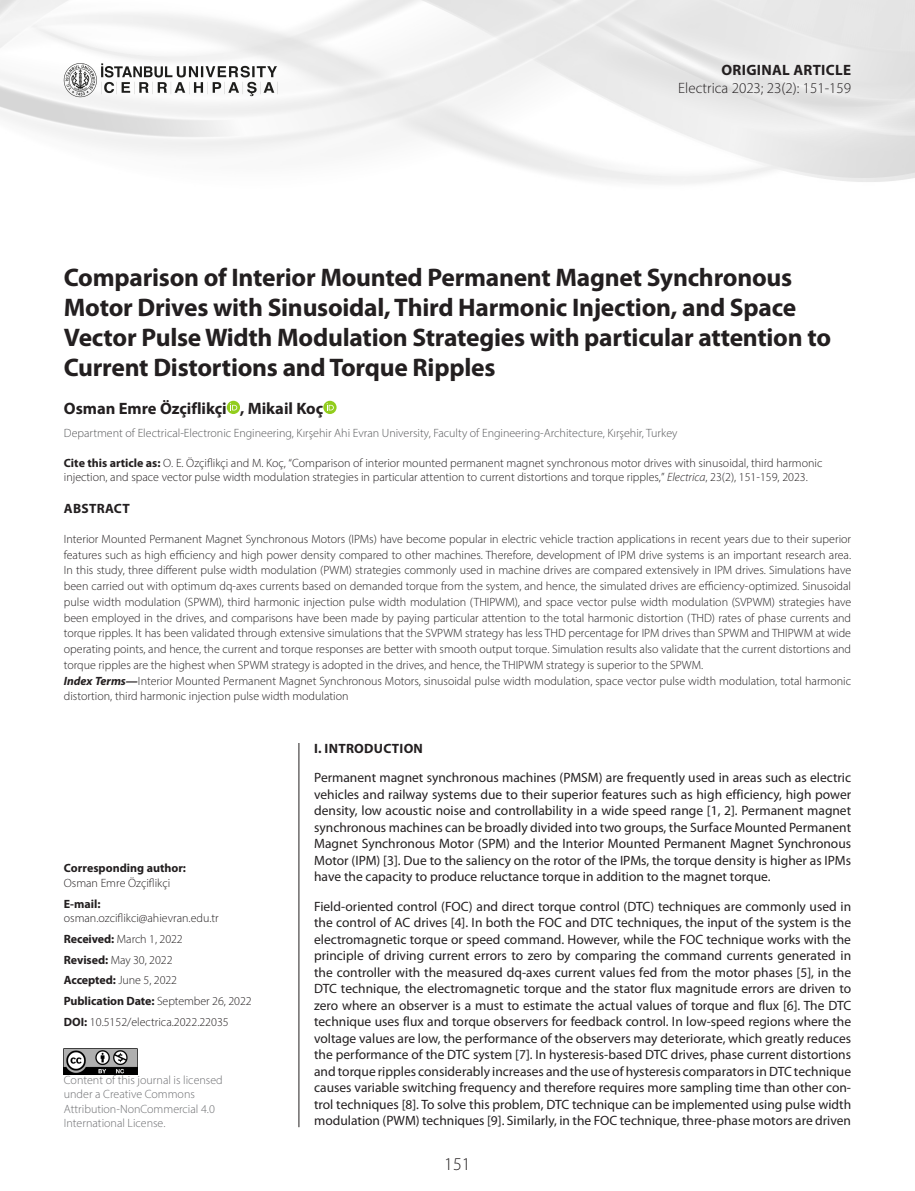
<style>
.page{position:relative;width:915px;height:1191px;background:#fff}
.page>*{position:absolute;margin:0;border:0;box-sizing:border-box;transform-origin:0 0}
.t1{font:700 25.5px/30px "Myriad Pro";letter-spacing:-.01em;color:#231f20}
.t2{font:300 18px "Myriad Pro";color:#231f20}
.t3{font:700 16.5px "Myriad Pro";color:#231f20}
.t4{font:300 15px "Myriad Pro";color:#231f20}
.t5{font:700 15px "Myriad Pro";letter-spacing:.02em;color:#231f20}
.t6{font:13.5px/16.5px "Myriad Pro";color:#231f20;text-align:justify}
.t7{font:700 13.5px "Myriad Pro";letter-spacing:.02em;color:#231f20}
.t8{font:300 12px/15.8px "Myriad Pro";color:#231f20}
.t9{font:300 12px "Myriad Pro";color:#57585a}
.t10{font:300 12px/14.4px "Myriad Pro";color:#6c6d70}
.t11{font:700 12px "Myriad Pro";color:#231f20}
.s1{font-weight:700}
.s2{font-style:italic}
.s3{font-weight:700;font-style:italic}
</style>
<div class="page">
<hr style="left:298px;top:336px;width:1px;height:791px;background:#231f20">
<img style="left:64px;top:64px;width:214px;height:34px">
<div style="left:64px;top:266px;width:786px;height:477px;background:#fff"></div>
<svg style="left:227px;top:401px;width:13px;height:13px"></svg>
<svg style="left:230px;top:403px;width:7px;height:7px"></svg>
<svg style="left:323px;top:401px;width:13px;height:13px"></svg>
<svg style="left:326px;top:403px;width:8px;height:7px"></svg>
<img style="left:64px;top:1048px;width:74px;height:26px">
<p class="t5" style="left:721px;top:60px;width:131px">ORIGINAL ARTICLE</p>
<p class="t4" style="left:678px;top:79px;width:174px">Electrica 2023; 23(2): 151-159</p>
<p class="t1" style="left:64px;top:261px;width:768px">Comparison of Interior Mounted Permanent Magnet Synchronous Motor Drives with Sinusoidal, Third Harmonic Injection, and Space Vector Pulse Width Modulation Strategies with particular attention to Current Distortions and Torque Ripples</p>
<h3 class="t3" style="left:64px;top:398px;width:261px">Osman Emre Özçiflikçi , Mikail Koç</h3>
<p class="t9" style="left:64px;top:426px;width:615px">Department of Electrical-Electronic Engineering, Kırşehir Ahi Evran University, Faculty of Engineering-Architecture, Kırşehir, Turkey</p>
<p class="t8" style="left:64px;top:456px;width:759px;line-height:13.5px"><span class="s1">Cite this article as:</span> O. E. Özçiflikçi and M. Koç, “Comparison of interior mounted permanent magnet synchronous motor drives with sinusoidal, third harmonic injection, and space vector pulse width modulation strategies in particular attention to current distortions and torque ripples,” <span class="s2">Electrica</span>, 23(2), 151-159, 2023.</p>
<p class="t7" style="left:64px;top:499px;width:67px">ABSTRACT</p>
<p class="t8" style="left:64px;top:531px;width:788px">Interior Mounted Permanent Magnet Synchronous Motors (IPMs) have become popular in electric vehicle traction applications in recent years due to their superior features such as high efficiency and high power density compared to other machines. Therefore, development of IPM drive systems is an important research area.<br>In this study, three different pulse width modulation (PWM) strategies commonly used in machine drives are compared extensively in IPM drives. Simulations have been carried out with optimum dq-axes currents based on demanded torque from the system, and hence, the simulated drives are efficiency-optimized. Sinusoidal pulse width modulation (SPWM), third harmonic injection pulse width modulation (THIPWM), and space vector pulse width modulation (SVPWM) strategies have been employed in the drives, and comparisons have been made by paying particular attention to the total harmonic distortion (THD) rates of phase currents and torque ripples. It has been validated through extensive simulations that the SVPWM strategy has less THD percentage for IPM drives than SPWM and THIPWM at wide operating points, and hence, the current and torque responses are better with smooth output torque. Simulation results also validate that the current distortions and torque ripples are the highest when SPWM strategy is adopted in the drives, and hence, the THIPWM strategy is superior to the SPWM.<br><span class="s3">Index Terms—</span>Interior Mounted Permanent Magnet Synchronous Motors, sinusoidal pulse width modulation, space vector pulse width modulation, total harmonic distortion, third harmonic injection pulse width modulation</p>
<p class="t11" style="left:64px;top:860px;width:124px">Corresponding author:</p>
<p class="t8" style="left:64px;top:875px;width:108px">Osman Emre Özçiflikçi</p>
<p class="t11" style="left:64px;top:895px;width:38px">E-mail:</p>
<p class="t8" style="left:64px;top:907px;width:189px;line-height:20.9px">osman.ozciflikci@ahievran.edu.tr<br><span class="s1">Received:</span> March 1, 2022<br><span class="s1">Revised:</span> May 30, 2022<br><span class="s1">Accepted:</span> June 5, 2022<br><span class="s1">Publication Date:</span> September 26, 2022<br><span class="s1">DOI:</span> 10.5152/electrica.2022.22035</p>
<p class="t10" style="left:64px;top:1072px;width:160px">Content of this journal is licensed under a Creative Commons<br>Attribution-NonCommercial 4.0<br>International License.</p>
<p class="t7" style="left:314px;top:739px;width:110px">I. INTRODUCTION</p>
<p class="t6" style="left:314px;top:769px;width:538px">Permanent magnet synchronous machines (PMSM) are frequently used in areas such as electric vehicles and railway systems due to their superior features such as high efficiency, high power density, low acoustic noise and controllability in a wide speed range [1, 2]. Permanent magnet synchronous machines can be broadly divided into two groups, the Surface Mounted Permanent Magnet Synchronous Motor (SPM) and the Interior Mounted Permanent Magnet Synchronous Motor (IPM) [3]. Due to the saliency on the rotor of the IPMs, the torque density is higher as IPMs have the capacity to produce reluctance torque in addition to the magnet torque.</p>
<p class="t6" style="left:314px;top:897px;width:538px">Field-oriented control (FOC) and direct torque control (DTC) techniques are commonly used in the control of AC drives [4]. In both the FOC and DTC techniques, the input of the system is the electromagnetic torque or speed command. However, while the FOC technique works with the principle of driving current errors to zero by comparing the command currents generated in the controller with the measured dq-axes current values fed from the motor phases [5], in the DTC technique, the electromagnetic torque and the stator flux magnitude errors are driven to zero where an observer is a must to estimate the actual values of torque and flux [6]. The DTC technique uses flux and torque observers for feedback control. In low-speed regions where the voltage values are low, the performance of the observers may deteriorate, which greatly reduces the performance of the DTC system [7]. In hysteresis-based DTC drives, phase current distortions and torque ripples considerably increases and the use of hysteresis comparators in DTC technique causes variable switching frequency and therefore requires more sampling time than other con&shy;trol techniques [8]. To solve this problem, DTC technique can be implemented using pulse width modulation (PWM) techniques [9]. Similarly, in the FOC technique, three-phase motors are driven</p>
<h2 class="t2" style="left:444px;top:1152px;width:28px">151</h2>
</div>
